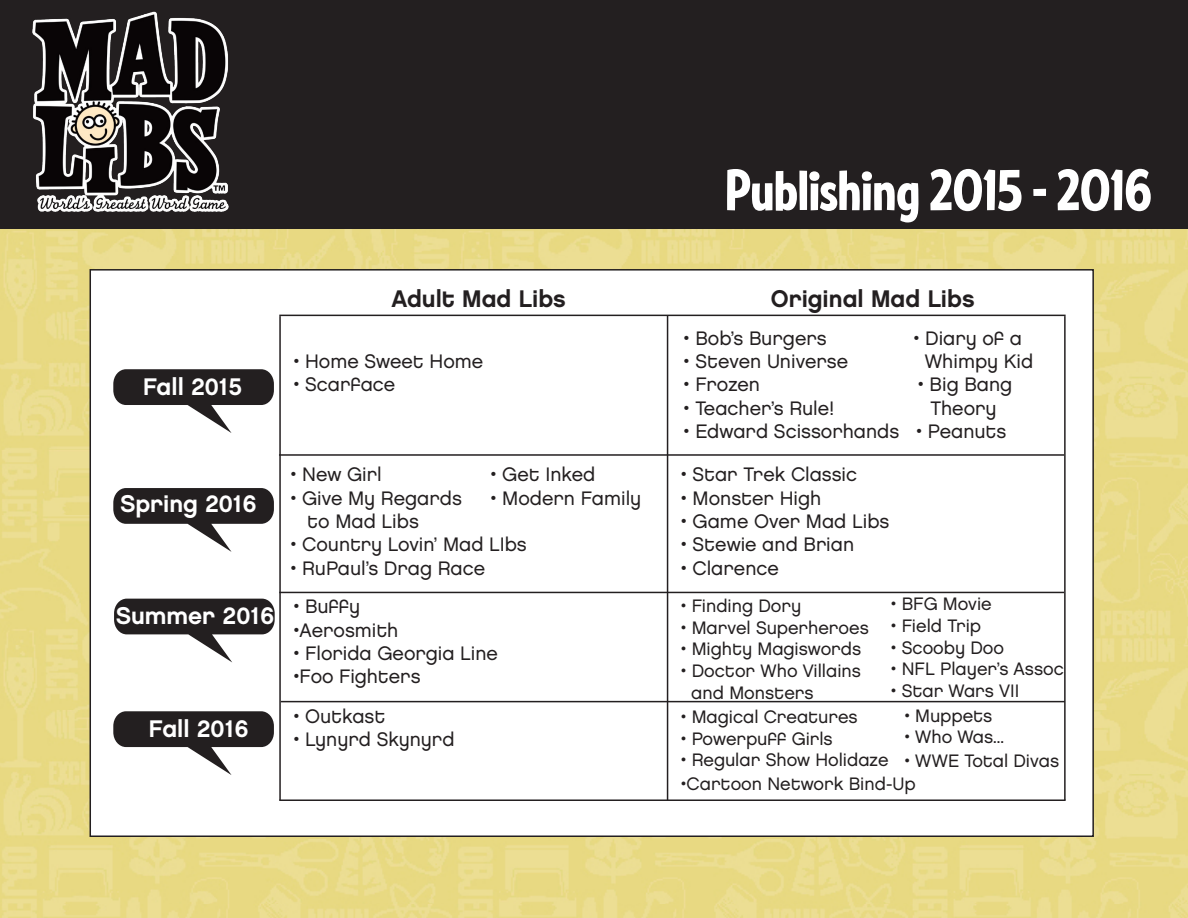
<style>
.page{position:relative;width:1188px;height:918px;background:#fff}
.page>*{position:absolute;margin:0;border:0;box-sizing:border-box;transform-origin:0 0}
.t1{font:57px "Ed Gothic";color:#fff}
.t2{font:24px "Chalet New York Nineteen Eighty";color:#fff}
.t3{font:24px "Chalet New York Nineteen Eighty";color:#231f20}
.t4{font:19.5px/23.4px "Chalet London Nineteen Eighty";color:#231f20}
.t5{font:18px/21.6px "Chalet London Nineteen Eighty";color:#231f20}
</style>
<div class="page">
<img style="left:0;top:229px;width:1188px;height:689px">
<div style="left:0;top:0;width:1188px;height:229px;background:#231f20"></div>
<img style="left:32px;top:11px;width:197px;height:201px">
<div style="left:90px;top:270px;width:1003px;height:566px;background:#fff"></div>
<svg style="left:113px;top:369px;width:161px;height:64px"></svg>
<svg style="left:113px;top:488px;width:161px;height:64px"></svg>
<hr style="left:667px;top:315px;width:1px;height:485px;background:#231f20">
<hr style="left:279px;top:316px;width:2px;height:484px;background:#231f20">
<hr style="left:1064px;top:316px;width:2px;height:484px;background:#231f20">
<hr style="left:279px;top:315px;width:787px;height:1px;background:#231f20">
<hr style="left:279px;top:592px;width:785px;height:1px;background:#231f20">
<hr style="left:279px;top:454px;width:785px;height:2px;background:#231f20">
<svg style="left:114px;top:599px;width:161px;height:63px"></svg>
<svg style="left:113px;top:711px;width:161px;height:64px"></svg>
<hr style="left:281px;top:701px;width:784px;height:1px;background:#231f20">
<hr style="left:279px;top:799px;width:787px;height:2px;background:#231f20">
<h1 class="t1" style="left:725px;top:156px;width:428px">Publishing 2015 - 2016</h1>
<p class="t2" style="left:143px;top:371px;width:101px">Fall 2015</p>
<p class="t2" style="left:120px;top:489px;width:138px">Spring 2016</p>
<p class="t2" style="left:116px;top:601px;width:160px">Summer 2016</p>
<p class="t2" style="left:149px;top:714px;width:101px">Fall 2016</p>
<p class="t3" style="left:391px;top:283px;width:176px">Adult Mad Libs</p>
<p class="t3" style="left:771px;top:283px;width:205px">Original Mad Libs</p>
<p class="t4" style="left:293px;top:349px;width:192px">• Home Sweet Home</p>
<p class="t4" style="left:293px;top:373px;width:104px">• Scarface</p>
<p class="t4" style="left:684px;top:326px;width:145px">• Bob’s Burgers</p>
<p class="t4" style="left:914px;top:326px;width:110px">• Diary of a</p>
<p class="t4" style="left:684px;top:349px;width:166px">• Steven Universe</p>
<p class="t4" style="left:925px;top:349px;width:110px">Whimpy Kid</p>
<p class="t4" style="left:684px;top:373px;width:78px">• Frozen</p>
<p class="t4" style="left:918px;top:373px;width:96px">• Big Bang</p>
<p class="t4" style="left:684px;top:396px;width:152px">• Teacher’s Rule!</p>
<p class="t4" style="left:930px;top:396px;width:68px">Theory</p>
<p class="t4" style="left:684px;top:420px;width:324px">• Edward Scissorhands • Peanuts</p>
<p class="t4" style="left:290px;top:463px;width:93px">• New Girl</p>
<p class="t4" style="left:307px;top:486px;width:156px;text-indent:-17px">• Give My Regards to Mad Libs</p>
<p class="t4" style="left:290px;top:533px;width:238px">• Country Lovin’ Mad LIbs</p>
<p class="t4" style="left:290px;top:556px;width:196px">• RuPaul’s Drag Race</p>
<p class="t4" style="left:293px;top:595px;width:68px">• Buffy</p>
<p class="t4" style="left:293px;top:618px;width:107px">•Aerosmith</p>
<p class="t4" style="left:293px;top:641px;width:206px">• Florida Georgia Line</p>
<p class="t4" style="left:293px;top:665px;width:129px">•Foo Fighters</p>
<p class="t4" style="left:490px;top:463px;width:106px">• Get Inked</p>
<p class="t4" style="left:490px;top:486px;width:152px">• Modern Family</p>
<p class="t4" style="left:293px;top:704px;width:94px">• Outkast</p>
<p class="t4" style="left:293px;top:728px;width:163px">• Lynyrd Skynyrd</p>
<p class="t4" style="left:681px;top:463px;width:178px">• Star Trek Classic</p>
<p class="t4" style="left:681px;top:486px;width:142px">• Monster High</p>
<p class="t4" style="left:681px;top:509px;width:210px">• Game Over Mad Libs</p>
<p class="t4" style="left:681px;top:533px;width:175px">• Stewie and Brian</p>
<p class="t4" style="left:681px;top:556px;width:100px">• Clarence</p>
<p class="t5" style="left:681px;top:595px;width:122px">• Finding Dory</p>
<p class="t5" style="left:681px;top:617px;width:189px">• Marvel Superheroes</p>
<p class="t5" style="left:681px;top:638px;width:182px">• Mighty Magiswords</p>
<p class="t5" style="left:691px;top:660px;width:171px;text-indent:-10px">• Doctor Who Villains and Monsters</p>
<p class="t5" style="left:891px;top:593px;width:102px">• BFG Movie</p>
<p class="t5" style="left:891px;top:615px;width:92px">• Field Trip</p>
<p class="t5" style="left:891px;top:636px;width:115px">• Scooby Doo</p>
<p class="t5" style="left:891px;top:658px;width:174px">• NFL Player’s Assoc</p>
<p class="t5" style="left:891px;top:680px;width:130px">• Star Wars VII</p>
<p class="t5" style="left:904px;top:705px;width:89px">• Muppets</p>
<p class="t5" style="left:904px;top:726px;width:101px">• Who Was...</p>
<p class="t5" style="left:904px;top:750px;width:156px">• WWE Total Divas</p>
<p class="t5" style="left:681px;top:706px;width:178px">• Magical Creatures</p>
<p class="t5" style="left:681px;top:728px;width:153px">• Powerpuff Girls</p>
<p class="t5" style="left:681px;top:749px;width:209px">• Regular Show Holidaze</p>
<p class="t5" style="left:681px;top:773px;width:236px">•Cartoon Network Bind-Up</p>
</div>
